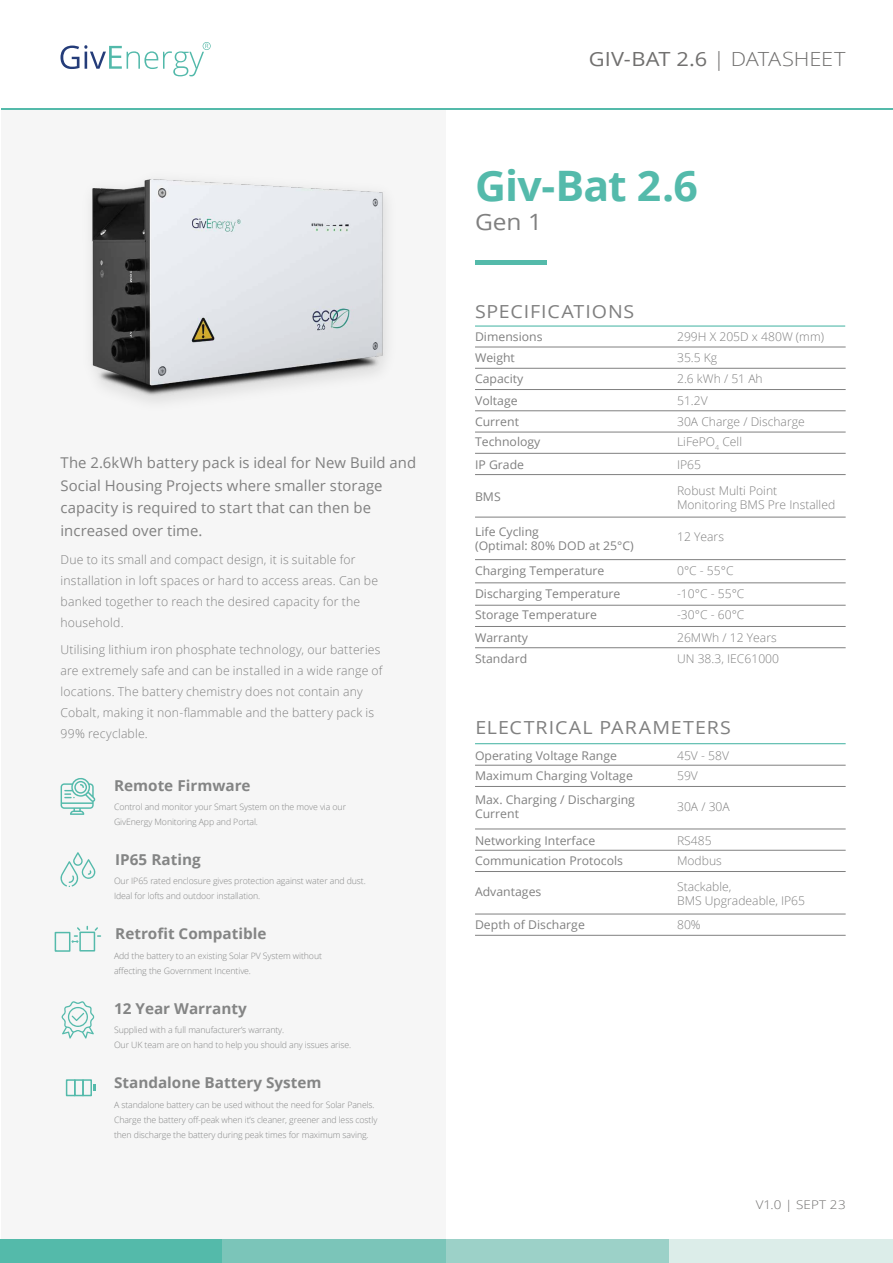
<style>
.page{position:relative;width:893px;height:1263px;background:#fff}
.page>*{position:absolute;margin:0;border:0;box-sizing:border-box;transform-origin:0 0}
.t1{font:700 42px "Open Sans";letter-spacing:-.02em;color:#54baab}
.t2{font:22.5px "Open Sans";color:#808080;scale:1.09 1}
.t3{font:19.5px "Open Sans";letter-spacing:.01em;color:#71706f;scale:1.12 1}
.t4{font:18px "Open Sans";letter-spacing:.045em;color:#808080;scale:1.09 1}
.t5{font:700 15px "Open Sans";color:#848585}
.t6{font:14.85px/22.5px "Open Sans";letter-spacing:.005em;color:#808080}
.t7{font:300 12.3px/21px "Open Sans";letter-spacing:.015em;color:#808080}
.t8{font:12px/14.4px "Open Sans";color:#808080}
.t9{font:300 12px/14.4px "Open Sans";color:#808080}
.t10{font:300 12px "Open Sans";letter-spacing:.01em;color:#71706f;scale:1.12 1}
.t11{font:300 8.7px/15px "Open Sans";letter-spacing:-.01em;color:#848585}
.s1{font-weight:300}
</style>
<div class="page">
<svg style="left:60px;top:42px;width:151px;height:34px"></svg>
<div style="left:1px;top:110px;width:445px;height:1143px;background:#f6f6f6"></div>
<div style="left:0;top:1239px;width:223px;height:24px;background:#54baaa"></div>
<div style="left:223px;top:1239px;width:223px;height:24px;background:#7bc5b9"></div>
<div style="left:446px;top:1239px;width:223px;height:24px;background:#9cd1c8"></div>
<div style="left:669px;top:1239px;width:223px;height:24px;background:#dcede9"></div>
<hr style="left:475px;top:260px;width:72px;height:4px;background:#54baaa">
<hr style="left:475px;top:325px;width:370px;height:2px;background:#54baab">
<hr style="left:475px;top:559px;width:371px;height:1px;background:#808080">
<hr style="left:475px;top:583px;width:371px;height:1px;background:#808080">
<hr style="left:475px;top:605px;width:371px;height:1px;background:#808080">
<hr style="left:475px;top:626px;width:371px;height:1px;background:#808080">
<hr style="left:475px;top:517px;width:371px;height:1px;background:#808080">
<hr style="left:475px;top:474px;width:371px;height:1px;background:#808080">
<hr style="left:475px;top:647px;width:371px;height:1px;background:#808080">
<hr style="left:475px;top:410px;width:371px;height:1px;background:#808080">
<hr style="left:475px;top:432px;width:371px;height:1px;background:#808080">
<hr style="left:475px;top:453px;width:371px;height:1px;background:#808080">
<hr style="left:475px;top:347px;width:371px;height:1px;background:#808080">
<hr style="left:475px;top:368px;width:371px;height:1px;background:#808080">
<hr style="left:475px;top:389px;width:371px;height:1px;background:#808080">
<hr style="left:475px;top:765px;width:371px;height:1px;background:#808080">
<hr style="left:475px;top:786px;width:371px;height:1px;background:#808080">
<hr style="left:475px;top:850px;width:371px;height:1px;background:#808080">
<hr style="left:475px;top:871px;width:371px;height:1px;background:#808080">
<hr style="left:475px;top:914px;width:371px;height:1px;background:#808080">
<hr style="left:475px;top:935px;width:371px;height:1px;background:#808080">
<hr style="left:475px;top:829px;width:371px;height:1px;background:#808080">
<hr style="left:475px;top:743px;width:371px;height:1px;background:#54baab">
<hr style="left:1px;top:109px;width:892px;height:1px;background:#54baaa">
<svg style="left:61px;top:778px;width:35px;height:37px"></svg>
<svg style="left:62px;top:1001px;width:33px;height:37px"></svg>
<svg style="left:60px;top:852px;width:35px;height:35px"></svg>
<div style="left:55px;top:932px;width:15px;height:20px;border:2px solid #54baab"></div>
<div style="left:79px;top:931px;width:16px;height:20px;border:2px solid #54baab"></div>
<svg style="left:71px;top:926px;width:29px;height:17px"></svg>
<div style="left:82px;top:1079px;width:10px;height:17px;border:2px solid #54baab"></div>
<div style="left:74px;top:1079px;width:10px;height:17px;border:2px solid #54baab"></div>
<div style="left:66px;top:1079px;width:10px;height:17px;border:2px solid #54baab"></div>
<svg style="left:93px;top:1084px;width:2px;height:7px"></svg>
<img style="left:91px;top:179px;width:296px;height:223px">
<h3 class="t6" style="left:60px;top:451px;width:357px">The 2.6kWh battery pack is ideal for New Build and Social Housing Projects where smaller storage capacity is required to start that can then be increased over time.</h3>
<h3 class="t7" style="left:60px;top:548px;width:319px">Due to its small and compact design, it is suitable for installation in loft spaces or hard to access areas. Can be banked together to reach the desired capacity for the household.</h3>
<p class="t7" style="left:60px;top:639px;width:324px">Utilising lithium iron phosphate technology, our batteries are extremely safe and can be installed in a wide range of locations. The battery chemistry does not contain any Cobalt, making it non-flammable and the battery pack is 99% recyclable.</p>
<h3 class="t5" style="left:114px;top:775px;width:138px">Remote Firmware</h3>
<p class="t11" style="left:114px;top:799px;width:234px">Control and monitor your Smart System on the move via our<br>GivEnergy Monitoring App and Portal.</p>
<h3 class="t5" style="left:115px;top:849px;width:87px">IP65 Rating</h3>
<p class="t11" style="left:114px;top:873px;width:253px">Our IP65 rated enclosure gives protection against water and dust.<br>Ideal for lofts and outdoor installation.</p>
<h3 class="t5" style="left:115px;top:923px;width:153px">Retrofit Compatible</h3>
<p class="t11" style="left:114px;top:948px;width:209px">Add the battery to an existing Solar PV System without affecting the Government Incentive.</p>
<h3 class="t5" style="left:114px;top:998px;width:134px">12 Year Warranty</h3>
<p class="t11" style="left:114px;top:1022px;width:239px">Supplied with a full manufacturer’s warranty.<br>Our UK team are on hand to help you should any issues arise.</p>
<h3 class="t5" style="left:114px;top:1072px;width:209px">Standalone Battery System</h3>
<p class="t11" style="left:114px;top:1097px;width:265px">A standalone battery can be used without the need for Solar Panels.<br>Charge the battery off-peak when it’s cleaner, greener and less costly then discharge the battery during peak times for maximum saving.</p>
<h3 class="t3" style="left:589px;top:46px;width:231px">GIV-BAT 2.6 <span class="s1">| DATASHEET</span></h3>
<h1 class="t1" style="left:475px;top:156px;width:224px">Giv-Bat 2.6</h1>
<h2 class="t2" style="left:475px;top:207px;width:63px">Gen 1</h2>
<h3 class="t4" style="left:475px;top:299px;width:148px">SPECIFICATIONS</h3>
<h3 class="t8" style="left:475px;top:329px;width:69px">Dimensions</h3>
<h3 class="t9" style="left:677px;top:329px;width:148px">299H X 205D x 480W (mm)</h3>
<h3 class="t8" style="left:475px;top:350px;width:41px">Weight</h3>
<h3 class="t9" style="left:677px;top:350px;width:42px">35.5 Kg</h3>
<h3 class="t8" style="left:475px;top:371px;width:50px">Capacity</h3>
<h3 class="t9" style="left:677px;top:371px;width:87px">2.6 kWh / 51 Ah</h3>
<h3 class="t8" style="left:475px;top:393px;width:44px">Voltage</h3>
<h3 class="t9" style="left:677px;top:393px;width:32px">51.2V</h3>
<h3 class="t8" style="left:475px;top:414px;width:46px">Current</h3>
<h3 class="t9" style="left:677px;top:414px;width:129px">30A Charge / Discharge</h3>
<h3 class="t8" style="left:475px;top:434px;width:67px">Technology</h3>
<h3 class="t9" style="left:677px;top:434px;width:67px">LiFePO<sub>4</sub> Cell</h3>
<h3 class="t8" style="left:475px;top:457px;width:51px">IP Grade</h3>
<h3 class="t9" style="left:677px;top:457px;width:26px">IP65</h3>
<h3 class="t8" style="left:475px;top:489px;width:27px">BMS</h3>
<h3 class="t9" style="left:677px;top:483px;width:160px">Robust Multi Point<br>Monitoring BMS Pre Installed</h3>
<h3 class="t8" style="left:475px;top:524px;width:160px">Life Cycling<br>(Optimal: 80% DOD at 25°C)</h3>
<h3 class="t9" style="left:677px;top:529px;width:48px">12 Years</h3>
<h3 class="t8" style="left:475px;top:563px;width:131px">Charging Temperature</h3>
<h3 class="t9" style="left:677px;top:563px;width:58px">0°C - 55°C</h3>
<h3 class="t8" style="left:475px;top:608px;width:124px">Storage Temperature</h3>
<h3 class="t9" style="left:677px;top:607px;width:69px">-30°C - 60°C</h3>
<h3 class="t8" style="left:475px;top:586px;width:147px">Discharging Temperature</h3>
<h3 class="t9" style="left:677px;top:586px;width:69px">-10°C - 55°C</h3>
<h3 class="t8" style="left:475px;top:630px;width:55px">Warranty</h3>
<h3 class="t9" style="left:677px;top:630px;width:101px">26MWh / 12 Years</h3>
<h3 class="t8" style="left:475px;top:651px;width:54px">Standard</h3>
<h3 class="t9" style="left:677px;top:651px;width:104px">UN 38.3, IEC61000</h3>
<h3 class="t4" style="left:475px;top:715px;width:236px">ELECTRICAL PARAMETERS</h3>
<h3 class="t8" style="left:475px;top:748px;width:143px">Operating Voltage Range</h3>
<h3 class="t9" style="left:677px;top:748px;width:53px">45V - 58V</h3>
<h3 class="t8" style="left:475px;top:792px;width:161px">Max. Charging / Discharging<br>Current</h3>
<h3 class="t9" style="left:677px;top:799px;width:54px">30A / 30A</h3>
<h3 class="t8" style="left:475px;top:768px;width:159px">Maximum Charging Voltage</h3>
<h3 class="t9" style="left:677px;top:768px;width:22px">59V</h3>
<h3 class="t8" style="left:475px;top:833px;width:122px">Networking Interface</h3>
<h3 class="t9" style="left:677px;top:833px;width:36px">RS485</h3>
<h3 class="t8" style="left:475px;top:853px;width:150px">Communication Protocols</h3>
<h3 class="t9" style="left:677px;top:853px;width:46px">Modbus</h3>
<h3 class="t8" style="left:475px;top:884px;width:68px">Advantages</h3>
<h3 class="t9" style="left:677px;top:879px;width:130px">Stackable,<br>BMS Upgradeable, IP65</h3>
<h3 class="t8" style="left:475px;top:917px;width:111px">Depth of Discharge</h3>
<h3 class="t9" style="left:677px;top:917px;width:25px">80%</h3>
<h3 class="t10" style="left:756px;top:1196px;width:82px">V1.0 | SEPT 23</h3>
</div>
